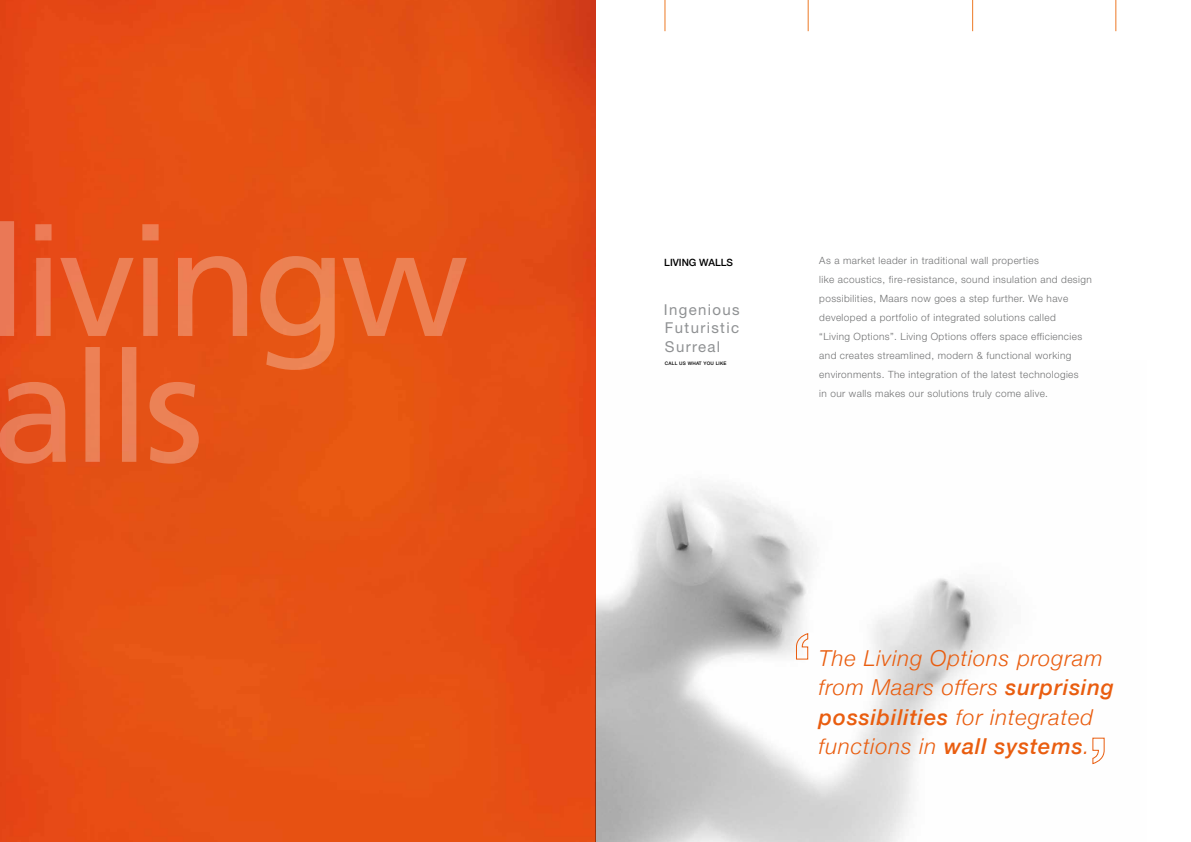
<style>
.page{position:relative;width:1191px;height:842px;background:#fff}
.page>*{position:absolute;margin:0;border:0;box-sizing:border-box;transform-origin:0 0}
.t1{font:italic 300 22px/29.5px "Helvetica Neue";letter-spacing:.04em;color:#e95d0f}
.t2{font:15px/18.5px "Helvetica Neue LT Std";letter-spacing:.09em;color:#8f9193;text-align:justify}
.t3{font:300 10px/19px "Helvetica Neue LT Std";letter-spacing:.04em;color:#707172}
.t4{font:500 10px "Helvetica Neue";color:#000}
.t5{font:500 4.8px "Helvetica Neue";letter-spacing:.04em;color:#000}
.s1{font-weight:500}
</style>
<div class="page">
<hr style="left:808px;top:0;width:1px;height:31px;background:#ed7925">
<hr style="left:972px;top:0;width:1px;height:31px;background:#ed7925">
<hr style="left:1115px;top:0;width:1px;height:31px;background:#ed7925">
<hr style="left:665px;top:0;width:1px;height:31px;background:#ed7925">
<img style="left:0;top:0;width:595px;height:842px">
<img style="left:595px;top:360px;width:403px;height:482px">
<svg style="left:0;top:370px;width:199px;height:94px;background:#e7622f"></svg>
<svg style="left:0;top:221px;width:467px;height:149px;background:#e75c24"></svg>
<svg style="left:795px;top:633px;width:14px;height:27px"></svg>
<svg style="left:1092px;top:737px;width:13px;height:28px"></svg>
<p class="t4" style="left:664px;top:255px;width:70px">LIVING WALLS</p>
<p class="t3" style="left:819px;top:250px;width:274px">As a market leader in traditional wall properties<br>like acoustics, fire-resistance, sound insulation and design possibilities, Maars now goes a step further. We have developed a portfolio of integrated solutions called<br>“Living Options”. Living Options offers space efficiencies and creates streamlined, modern &amp; functional working environments. The integration of the latest technologies<br>in our walls makes our solutions truly come alive.</p>
<h2 class="t2" style="left:664px;top:300px;width:77px">Ingenious Futuristic Surreal</h2>
<p class="t5" style="left:665px;top:359px;width:63px">CALL US WHAT YOU LIKE</p>
<h1 class="t1" style="left:819px;top:642px;width:297px">The Living Options program from Maars offers <span class="s1">surprising possibilities</span> for integrated functions in <span class="s1">wall systems</span>.</h1>
</div>
